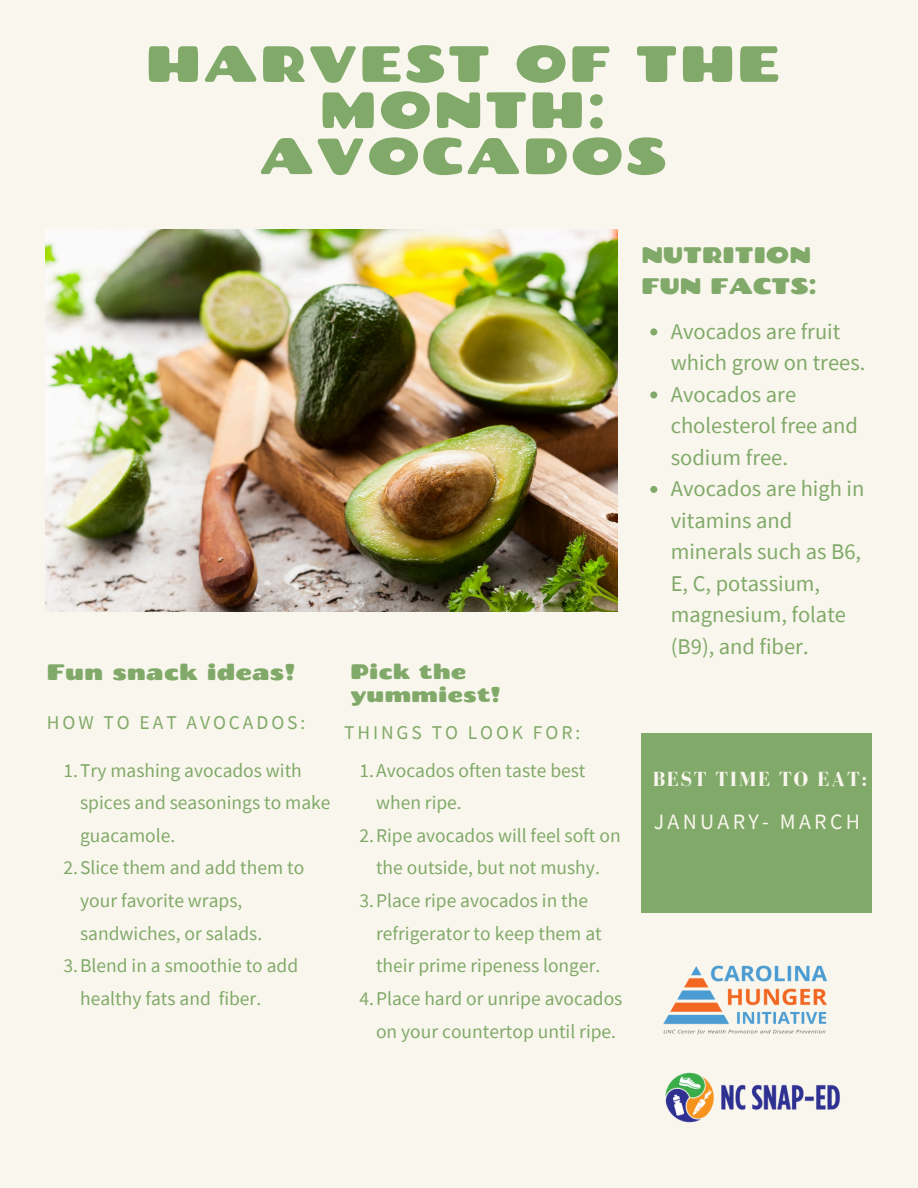
<style>
.page{position:relative;width:918px;height:1188px;background:#f9f7ed}
.page>*{position:absolute;margin:0;border:0;box-sizing:border-box;transform-origin:0 0}
.t1{font:50.85px/46.2px "Chango";letter-spacing:.04em;color:#81a969;text-align:center}
.t2{font:22.5px/31.5px "Source Sans Pro";color:#81a969}
.t3{font:22.5px/31.5px "Chango";color:#81a969}
.t4{font:22.35px "Chango";color:#81a969}
.t5{font:21.9px "Source Sans Pro";letter-spacing:.15em;color:#f9f7ed}
.t6{font:21px/22.5px "Chango";color:#81a969}
.t7{font:700 21px "Bodoni FLF";letter-spacing:.08em;color:#f9f7ed}
.t8{font:19.5px/32.7px "Source Sans Pro";color:#81a969}
.t9{font:19.5px "Source Sans Pro";letter-spacing:.15em;color:#81a969}
</style>
<div class="page">
<div style="left:642px;top:733px;width:230px;height:180px;background:#81a969"></div>
<img style="left:665px;top:1072px;width:175px;height:51px">
<img style="left:663px;top:965px;width:164px;height:70px">
<img style="left:46px;top:230px;width:571px;height:381px">
<svg style="left:650px;top:328px;width:7px;height:7px"></svg>
<svg style="left:650px;top:391px;width:7px;height:7px"></svg>
<svg style="left:650px;top:486px;width:7px;height:7px"></svg>
<h4 class="t1" style="left:146px;top:39px;width:636px">HARVEST OF THE<br>MONTH:<br>AVOCADOS</h4>
<h4 class="t4" style="left:47px;top:658px;width:250px">Fun snack ideas!</h4>
<h5 class="t9" style="left:47px;top:709px;width:260px">HOW TO EAT AVOCADOS:</h5>
<p class="t8" style="left:80px;top:753px;width:252px;text-indent:-17px">1.Try mashing avocados with spices and seasonings to make guacamole.</p>
<p class="t8" style="left:80px;top:851px;width:226px;text-indent:-17px">2.Slice them and add them to your favorite wraps, sandwiches, or salads.</p>
<p class="t8" style="left:80px;top:949px;width:220px;text-indent:-17px">3.Blend in a smoothie to add healthy fats and fiber.</p>
<h5 class="t6" style="left:350px;top:660px;width:152px">Pick the yummiest!</h5>
<p class="t9" style="left:344px;top:720px;width:238px">THINGS TO LOOK FOR:</p>
<h2 class="t8" style="left:376px;top:753px;width:211px;text-indent:-17px">1.Avocados often taste best when ripe.</h2>
<h3 class="t8" style="left:360px;top:818px;width:263px;text-align:center">2.Ripe avocados will feel soft on the outside, but not mushy.</h3>
<p class="t8" style="left:376px;top:884px;width:227px;text-indent:-17px">3.Place ripe avocados in the refrigerator to keep them at their prime ripeness longer.</p>
<p class="t8" style="left:360px;top:982px;width:264px;text-align:center">4.Place hard or unripe avocados on your countertop until ripe.</p>
<p class="t3" style="left:642px;top:238px;width:177px">NUTRITION<br>FUN FACTS:</p>
<p class="t2" style="left:671px;top:315px;width:196px">Avocados are fruit which grow on trees.<br>Avocados are cholesterol free and sodium free.<br>Avocados are high in vitamins and minerals such as B6,<br>E, C, potassium, magnesium, folate (B9), and fiber.</p>
<h1 class="t7" style="left:653px;top:768px;width:216px">BEST TIME TO EAT:</h1>
<p class="t5" style="left:654px;top:808px;width:208px">JANUARY- MARCH</p>
</div>
